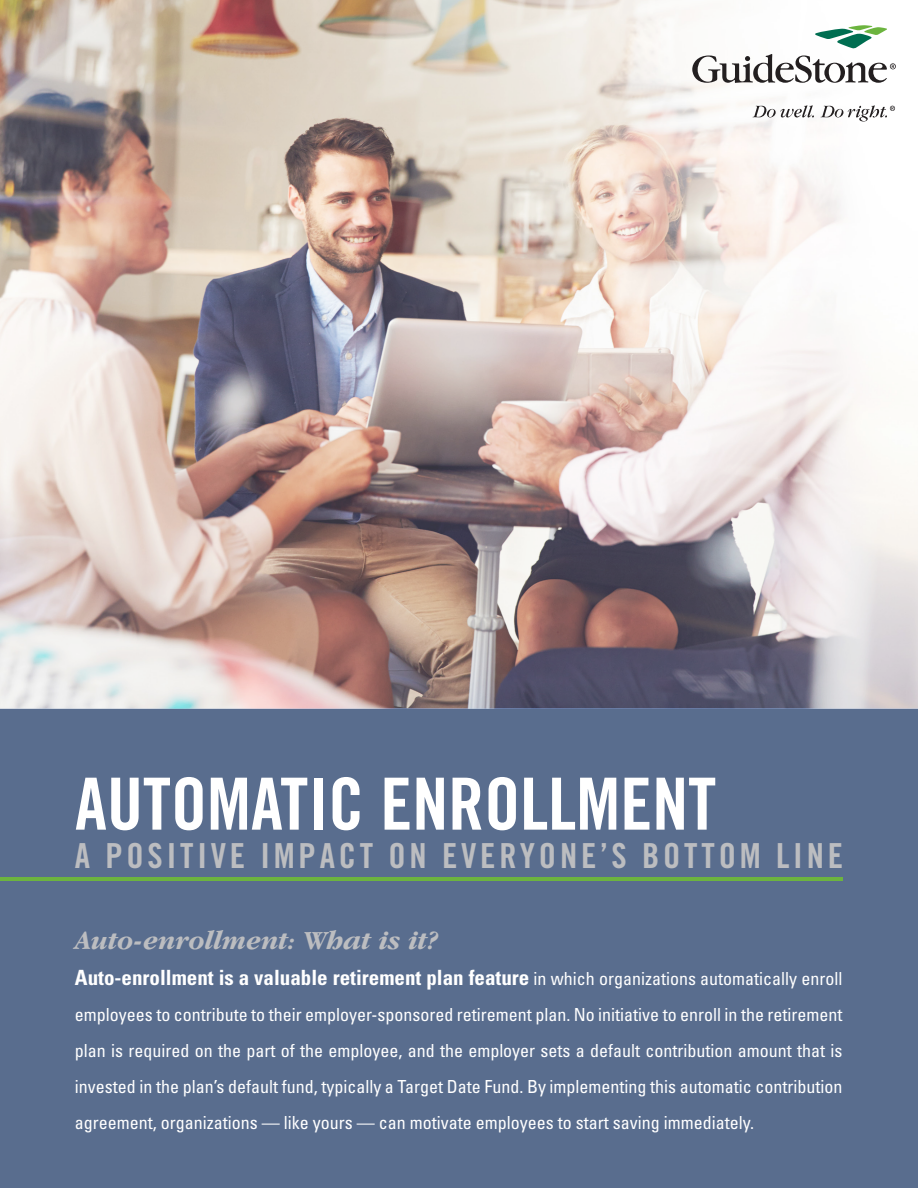
<style>
.page{position:relative;width:918px;height:1188px;background:#fff}
.page>*{position:absolute;margin:0;border:0;box-sizing:border-box;transform-origin:0 0}
.t1{font:72px "Trade Gothic Bold Cond Twenty";color:#fff}
.t2{font:34.5px "Trade Gothic Bold Cond Twenty";letter-spacing:.11em;color:#bcbdc0}
.t3{font:italic 700 27px "Garamond IT Cby BT";color:#bcbdc0}
.t4{font:700 condensed 21px "Univers";color:#fff}
.t5{font:condensed 18px/36px "Univers";color:#fff;text-align:justify}
.s1{font-weight:400;font-size:18px}
</style>
<div class="page">
<div style="left:0;top:708px;width:918px;height:480px;background:#596d8e"></div>
<img style="left:0;top:0;width:918px;height:708px">
<hr style="left:0;top:877px;width:842px;height:3px;background:#6cb43f">
<svg style="left:692px;top:25px;width:204px;height:58px"></svg>
<svg style="left:753px;top:105px;width:61px;height:13px"></svg>
<svg style="left:821px;top:105px;width:74px;height:16px"></svg>
<p class="t1" style="left:75px;top:760px;width:643px">AUTOMATIC ENROLLMENT</p>
<p class="t2" style="left:75px;top:835px;width:770px">A POSITIVE IMPACT ON EVERYONE’S BOTTOM LINE</p>
<p class="t3" style="left:75px;top:924px;width:364px">Auto-enrollment: What is it?</p>
<p class="t4" style="left:75px;top:964px;width:769px">Auto-enrollment is a valuable retirement plan feature <span class="s1">in which organizations automatically enroll</span></p>
<p class="t5" style="left:75px;top:996px;width:769px">employees to contribute to their employer-sponsored retirement plan. No initiative to enroll in the retirement plan is required on the part of the employee, and the employer sets a default contribution amount that is invested in the plan’s default fund, typically a Target Date Fund. By implementing this automatic contribution agreement, organizations — like yours — can motivate employees to start saving immediately.</p>
</div>
